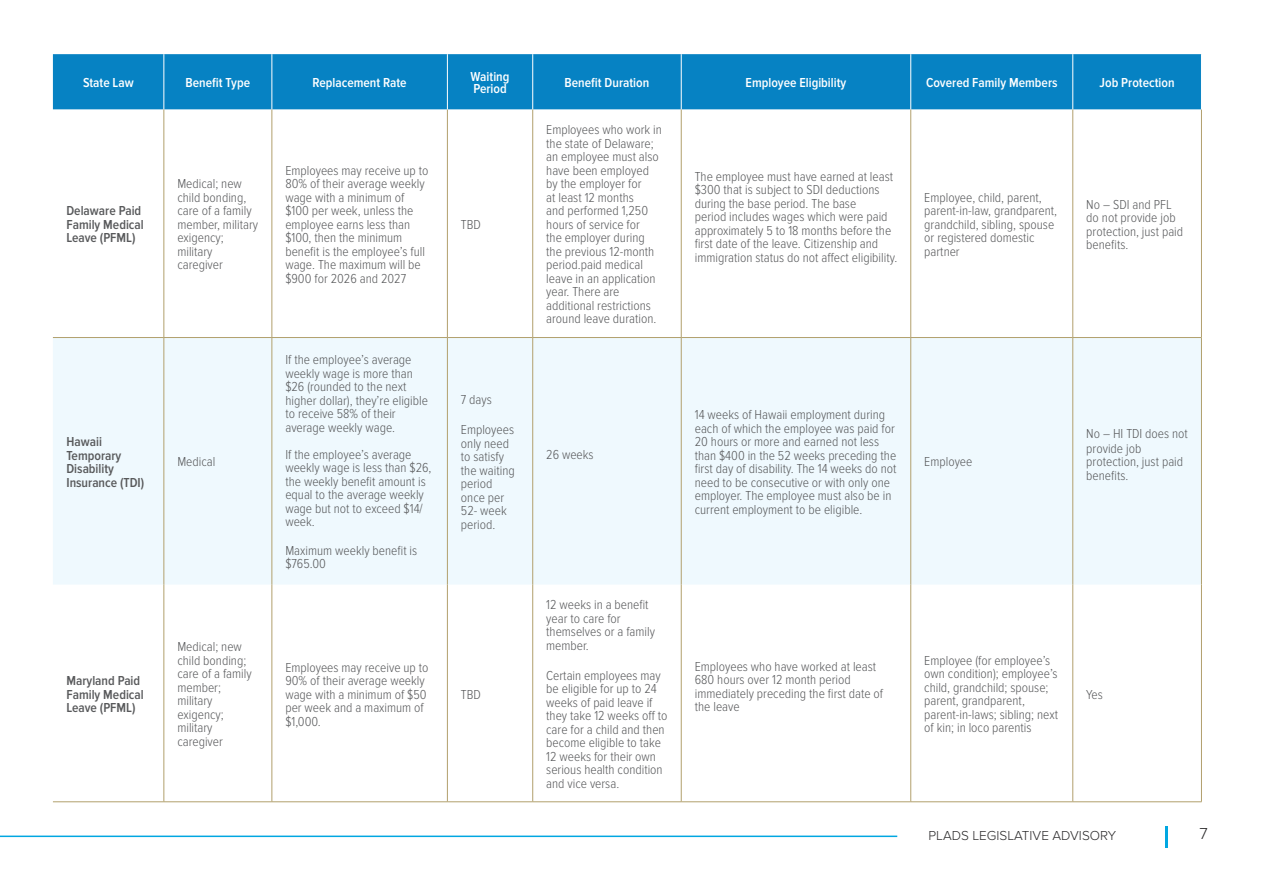
<style>
.page{position:relative;width:1263px;height:893px;background:#fff}
.page>*{position:absolute;margin:0;border:0;box-sizing:border-box;transform-origin:0 0}
.t1{font:300 16.5px "Proxima Nova";color:#292829}
.t2{font:300 13.5px/13.5px "Proxima Nova Cond";color:#58595b}
.t3{font:600 13.5px/12px "Proxima Nova Cond";color:#fff}
.t4{font:600 13.5px/13.5px "Proxima Nova Cond";color:#58595b}
.t5{font:300 13.5px "Proxima Nova";color:#292829}
</style>
<div class="page">
<hr style="left:0;top:836px;width:897px;height:1px;background:#01a7e1">
<hr style="left:1165px;top:826px;width:3px;height:22px;background:#01a7e1">
<div style="left:53px;top:54px;width:1148px;height:55px;background:#0682c3"></div>
<div style="left:53px;top:338px;width:1148px;height:247px;background:#eff9fe"></div>
<hr style="left:164px;top:109px;width:1px;height:228px;background:#b2a06d">
<hr style="left:272px;top:109px;width:1px;height:228px;background:#b2a06d">
<hr style="left:447px;top:109px;width:1px;height:228px;background:#b2a06d">
<hr style="left:532px;top:109px;width:1px;height:228px;background:#b2a06d">
<hr style="left:681px;top:109px;width:1px;height:228px;background:#b2a06d">
<hr style="left:910px;top:109px;width:1px;height:228px;background:#b2a06d">
<hr style="left:1072px;top:109px;width:1px;height:228px;background:#b2a06d">
<hr style="left:1201px;top:109px;width:1px;height:228px;background:#b2a06d">
<hr style="left:53px;top:337px;width:111px;height:1px;background:#b2a06d">
<hr style="left:164px;top:337px;width:108px;height:1px;background:#b2a06d">
<hr style="left:164px;top:338px;width:1px;height:247px;background:#b2a06d">
<hr style="left:272px;top:337px;width:175px;height:1px;background:#b2a06d">
<hr style="left:272px;top:338px;width:1px;height:247px;background:#b2a06d">
<hr style="left:447px;top:337px;width:86px;height:1px;background:#b2a06d">
<hr style="left:447px;top:338px;width:1px;height:247px;background:#b2a06d">
<hr style="left:533px;top:337px;width:148px;height:1px;background:#b2a06d">
<hr style="left:532px;top:338px;width:1px;height:247px;background:#b2a06d">
<hr style="left:681px;top:337px;width:230px;height:1px;background:#b2a06d">
<hr style="left:681px;top:338px;width:1px;height:247px;background:#b2a06d">
<hr style="left:911px;top:337px;width:162px;height:1px;background:#b2a06d">
<hr style="left:910px;top:338px;width:1px;height:247px;background:#b2a06d">
<hr style="left:1073px;top:337px;width:129px;height:1px;background:#b2a06d">
<hr style="left:1072px;top:338px;width:1px;height:247px;background:#b2a06d">
<hr style="left:1201px;top:338px;width:1px;height:247px;background:#b2a06d">
<hr style="left:164px;top:585px;width:1px;height:217px;background:#b2a06d">
<hr style="left:272px;top:585px;width:1px;height:217px;background:#b2a06d">
<hr style="left:447px;top:585px;width:1px;height:217px;background:#b2a06d">
<hr style="left:532px;top:585px;width:1px;height:217px;background:#b2a06d">
<hr style="left:681px;top:585px;width:1px;height:217px;background:#b2a06d">
<hr style="left:910px;top:585px;width:1px;height:217px;background:#b2a06d">
<hr style="left:1072px;top:585px;width:1px;height:217px;background:#b2a06d">
<hr style="left:1201px;top:585px;width:1px;height:217px;background:#b2a06d">
<hr style="left:53px;top:801px;width:111px;height:1px;background:#b2a06d">
<hr style="left:164px;top:801px;width:108px;height:1px;background:#b2a06d">
<hr style="left:272px;top:801px;width:175px;height:1px;background:#b2a06d">
<hr style="left:447px;top:801px;width:86px;height:1px;background:#b2a06d">
<hr style="left:533px;top:801px;width:148px;height:1px;background:#b2a06d">
<hr style="left:681px;top:801px;width:230px;height:1px;background:#b2a06d">
<hr style="left:911px;top:801px;width:162px;height:1px;background:#b2a06d">
<hr style="left:1073px;top:801px;width:129px;height:1px;background:#b2a06d">
<hr style="left:163px;top:54px;width:1px;height:55px;background:#fff">
<hr style="left:271px;top:54px;width:1px;height:55px;background:#fff">
<hr style="left:447px;top:54px;width:1px;height:55px;background:#fff">
<hr style="left:532px;top:54px;width:1px;height:55px;background:#fff">
<hr style="left:681px;top:54px;width:1px;height:55px;background:#fff">
<hr style="left:910px;top:54px;width:1px;height:55px;background:#fff">
<hr style="left:1072px;top:54px;width:1px;height:55px;background:#fff">
<p class="t3" style="left:83px;top:77px;width:52px">State Law</p>
<p class="t3" style="left:186px;top:77px;width:66px">Benefit Type</p>
<p class="t3" style="left:313px;top:77px;width:96px">Replacement Rate</p>
<p class="t3" style="left:471px;top:71px;width:40px">Waiting<br>Period</p>
<p class="t3" style="left:565px;top:77px;width:86px">Benefit Duration</p>
<p class="t3" style="left:746px;top:77px;width:102px">Employee Eligibility</p>
<p class="t3" style="left:926px;top:77px;width:133px">Covered Family Members</p>
<p class="t3" style="left:1099px;top:77px;width:77px">Job Protection</p>
<p class="t4" style="left:66px;top:204px;width:79px">Delaware Paid<br>Family Medical<br>Leave (PFML)</p>
<p class="t4" style="left:66px;top:435px;width:79px">Hawaii<br>Temporary<br>Disability<br>Insurance (TDI)</p>
<p class="t4" style="left:66px;top:674px;width:79px">Maryland Paid<br>Family Medical<br>Leave (PFML)</p>
<p class="t2" style="left:177px;top:177px;width:82px">Medical; new child bonding, care of a family member, military exigency; military caregiver</p>
<p class="t2" style="left:285px;top:164px;width:145px">Employees may receive up to<br>80% of their average weekly wage with a minimum of $100 per week, unless the employee earns less than $100, then the minimum benefit is the employee’s full wage. The maximum will be $900 for 2026 and 2027</p>
<p class="t2" style="left:177px;top:455px;width:40px">Medical</p>
<p class="t2" style="left:285px;top:353px;width:144px">If the employee’s average weekly wage is more than $26 (rounded to the next higher dollar), they’re eligible to receive 58% of their average weekly wage.</p>
<p class="t2" style="left:285px;top:448px;width:148px">If the employee’s average weekly wage is less than $26, the weekly benefit amount is equal to the average weekly wage but not to exceed $14/ week.</p>
<p class="t2" style="left:285px;top:544px;width:133px">Maximum weekly benefit is $765.00</p>
<p class="t2" style="left:177px;top:640px;width:76px">Medical; new child bonding; care of a family member; military exigency; military caregiver</p>
<p class="t2" style="left:285px;top:661px;width:145px">Employees may receive up to<br>90% of their average weekly wage with a minimum of $50 per week and a maximum of $1,000.</p>
<p class="t2" style="left:461px;top:218px;width:22px">TBD</p>
<p class="t2" style="left:461px;top:393px;width:33px">7 days</p>
<p class="t2" style="left:461px;top:423px;width:55px">Employees only need to satisfy the waiting period once per<br>52- week period.</p>
<p class="t2" style="left:461px;top:688px;width:22px">TBD</p>
<p class="t2" style="left:546px;top:123px;width:117px">Employees who work in the state of Delaware; an employee must also have been employed by the employer for<br>at least 12 months<br>and performed 1,250 hours of service for<br>the employer during the previous 12-month period.paid medical leave in an application year. There are additional restrictions around leave duration.</p>
<p class="t2" style="left:695px;top:170px;width:204px">The employee must have earned at least $300 that is subject to SDI deductions during the base period. The base<br>period includes wages which were paid approximately 5 to 18 months before the first date of the leave. Citizenship and immigration status do not affect eligibility.</p>
<p class="t2" style="left:924px;top:191px;width:134px">Employee, child, parent, parent-in-law, grandparent, grandchild, sibling, spouse or registered domestic partner</p>
<p class="t2" style="left:1086px;top:198px;width:98px">No – SDI and PFL do not provide job protection, just paid benefits.</p>
<p class="t2" style="left:546px;top:448px;width:49px">26 weeks</p>
<p class="t2" style="left:695px;top:408px;width:203px">14 weeks of Hawaii employment during each of which the employee was paid for 20 hours or more and earned not less than $400 in the 52 weeks preceding the first day of disability. The 14 weeks do not need to be consecutive or with only one employer. The employee must also be in current employment to be eligible.</p>
<p class="t2" style="left:924px;top:455px;width:50px">Employee</p>
<p class="t2" style="left:1086px;top:426px;width:103px;line-height:14.9px">No – HI TDI does not provide job</p>
<p class="t2" style="left:1086px;top:455px;width:98px">protection, just paid benefits.</p>
<p class="t2" style="left:546px;top:598px;width:110px">12 weeks in a benefit year to care for themselves or a family member.</p>
<p class="t2" style="left:546px;top:669px;width:123px">Certain employees may be eligible for up to 24 weeks of paid leave if they take 12 weeks off to care for a child and then become eligible to take<br>12 weeks for their own serious health condition and vice versa.</p>
<p class="t2" style="left:695px;top:660px;width:190px">Employees who have worked at least<br>680 hours over 12 month period immediately preceding the first date of the leave</p>
<p class="t2" style="left:924px;top:654px;width:135px">Employee (for employee’s own condition); employee’s child, grandchild; spouse; parent, grandparent, parent-in-laws; sibling; next of kin; in loco parentis</p>
<p class="t2" style="left:1086px;top:688px;width:18px">Yes</p>
<p class="t5" style="left:928px;top:828px;width:189px">PLADS LEGISLATIVE ADVISORY</p>
<p class="t1" style="left:1199px;top:824px;width:10px">7</p>
</div>
